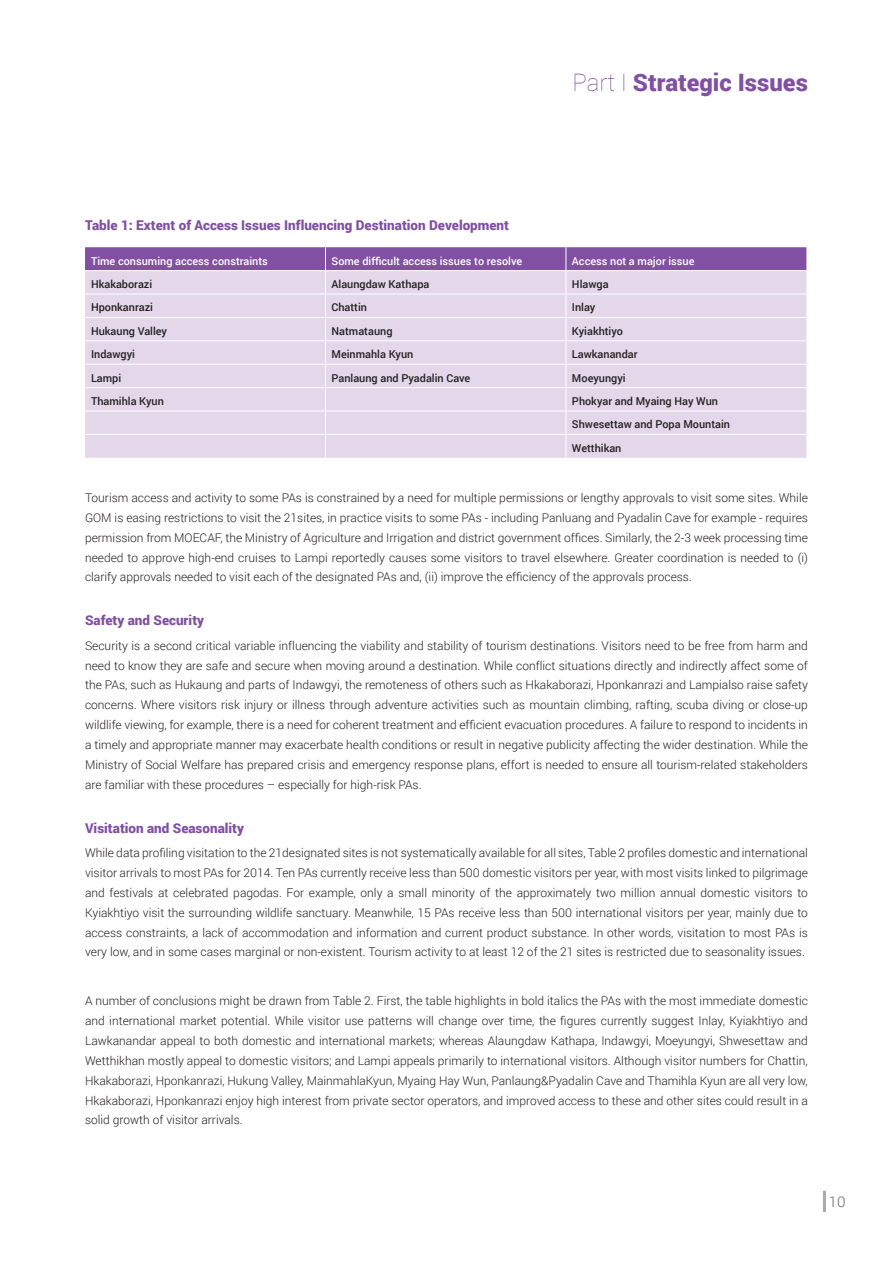
<style>
.page{position:relative;width:893px;height:1263px;background:#fff}
.page>*{position:absolute;margin:0;border:0;box-sizing:border-box;transform-origin:0 0}
.t1{font:900 24px "Roboto";color:#8150a2}
.t2{font:300 14.7px "Roboto";color:#656365}
.t3{font:900 13.5px "Roboto";color:#8150a2}
.t4{font:300 12px/19.8px "Roboto";color:#241f1f;text-align:justify}
.t5{font:500 10.8px/23.4px "Roboto";color:#241f1f}
.t6{font:500 10.8px "Roboto";color:#fff}
.s1{font-weight:100}
</style>
<div class="page">
<hr style="left:823px;top:1191px;width:3px;height:21px;background:#aaaaac">
<svg style="left:85px;top:247px;width:721px;height:211px;background:#dacae3"></svg>
<h1 class="t1" style="left:573px;top:66px;width:237px"><span class="s1">Part I</span> Strategic Issues</h1>
<p class="t3" style="left:85px;top:216px;width:426px">Table 1: Extent of Access Issues Influencing Destination Development</p>
<p class="t6" style="left:91px;top:253px;width:178px">Time consuming access constraints</p>
<p class="t6" style="left:331px;top:253px;width:192px">Some difficult access issues to resolve</p>
<p class="t6" style="left:572px;top:253px;width:124px">Access not a major issue</p>
<p class="t5" style="left:91px;top:272px;width:63px">Hkakaborazi</p>
<p class="t5" style="left:331px;top:272px;width:99px">Alaungdaw Kathapa</p>
<p class="t5" style="left:572px;top:272px;width:38px">Hlawga</p>
<p class="t5" style="left:91px;top:295px;width:63px">Hponkanrazi</p>
<p class="t5" style="left:331px;top:295px;width:37px">Chattin</p>
<p class="t5" style="left:572px;top:295px;width:25px">Inlay</p>
<p class="t5" style="left:91px;top:319px;width:78px">Hukaung Valley</p>
<p class="t5" style="left:331px;top:319px;width:62px">Natmataung</p>
<p class="t5" style="left:572px;top:319px;width:53px">Kyiakhtiyo</p>
<p class="t5" style="left:91px;top:342px;width:45px">Indawgyi</p>
<p class="t5" style="left:331px;top:342px;width:83px">Meinmahla Kyun</p>
<p class="t5" style="left:572px;top:342px;width:67px">Lawkanandar</p>
<p class="t5" style="left:91px;top:366px;width:32px">Lampi</p>
<p class="t5" style="left:331px;top:366px;width:140px">Panlaung and Pyadalin Cave</p>
<p class="t5" style="left:572px;top:366px;width:55px">Moeyungyi</p>
<p class="t5" style="left:91px;top:389px;width:74px">Thamihla Kyun</p>
<p class="t5" style="left:572px;top:389px;width:160px">Phokyar and Myaing Hay Wun<br>Shwesettaw and Popa Mountain<br>Wetthikan</p>
<p class="t4" style="left:85px;top:487px;width:724px">Tourism access and activity to some PAs is constrained by a need for multiple permissions or lengthy approvals to visit some sites. While GOM is easing restrictions to visit the 21sites, in practice visits to some PAs - including Panluang and Pyadalin Cave for example - requires permission from MOECAF, the Ministry of Agriculture and Irrigation and district government offices. Similarly, the 2-3 week processing time needed to approve high-end cruises to Lampi reportedly causes some visitors to travel elsewhere. Greater coordination is needed to (i) clarify approvals needed to visit each of the designated PAs and, (ii) improve the efficiency of the approvals process.</p>
<p class="t3" style="left:85px;top:611px;width:121px">Safety and Security</p>
<p class="t4" style="left:85px;top:635px;width:724px">Security is a second critical variable influencing the viability and stability of tourism destinations. Visitors need to be free from harm and need to know they are safe and secure when moving around a destination. While conflict situations directly and indirectly affect some of the PAs, such as Hukaung and parts of Indawgyi, the remoteness of others such as Hkakaborazi, Hponkanrazi and Lampialso raise safety concerns. Where visitors risk injury or illness through adventure activities such as mountain climbing, rafting, scuba diving or close-up wildlife viewing, for example, there is a need for coherent treatment and efficient evacuation procedures. A failure to respond to incidents in a timely and appropriate manner may exacerbate health conditions or result in negative publicity affecting the wider destination. While the Ministry of Social Welfare has prepared crisis and emergency response plans, effort is needed to ensure all tourism-related stakeholders are familiar with these procedures – especially for high-risk PAs.</p>
<p class="t3" style="left:85px;top:818px;width:161px">Visitation and Seasonality</p>
<p class="t4" style="left:85px;top:842px;width:724px">While data profiling visitation to the 21designated sites is not systematically available for all sites, Table 2 profiles domestic and international visitor arrivals to most PAs for 2014. Ten PAs currently receive less than 500 domestic visitors per year, with most visits linked to pilgrimage and festivals at celebrated pagodas. For example, only a small minority of the approximately two million annual domestic visitors to Kyiakhtiyo visit the surrounding wildlife sanctuary. Meanwhile, 15 PAs receive less than 500 international visitors per year, mainly due to access constraints, a lack of accommodation and information and current product substance. In other words, visitation to most PAs is very low, and in some cases marginal or non-existent. Tourism activity to at least 12 of the 21 sites is restricted due to seasonality issues.</p>
<p class="t4" style="left:85px;top:991px;width:724px">A number of conclusions might be drawn from Table 2. First, the table highlights in bold italics the PAs with the most immediate domestic and international market potential. While visitor use patterns will change over time, the figures currently suggest Inlay, Kyiakhtiyo and Lawkanandar appeal to both domestic and international markets; whereas Alaungdaw Kathapa, Indawgyi, Moeyungyi, Shwesettaw and Wetthikhan mostly appeal to domestic visitors; and Lampi appeals primarily to international visitors. Although visitor numbers for Chattin, Hkakaborazi, Hponkanrazi, Hukung Valley, MainmahlaKyun, Myaing Hay Wun, Panlaung&amp;Pyadalin Cave and Thamihla Kyun are all very low, Hkakaborazi, Hponkanrazi enjoy high interest from private sector operators, and improved access to these and other sites could result in a solid growth of visitor arrivals.</p>
<p class="t2" style="left:829px;top:1191px;width:18px">10</p>
</div>
